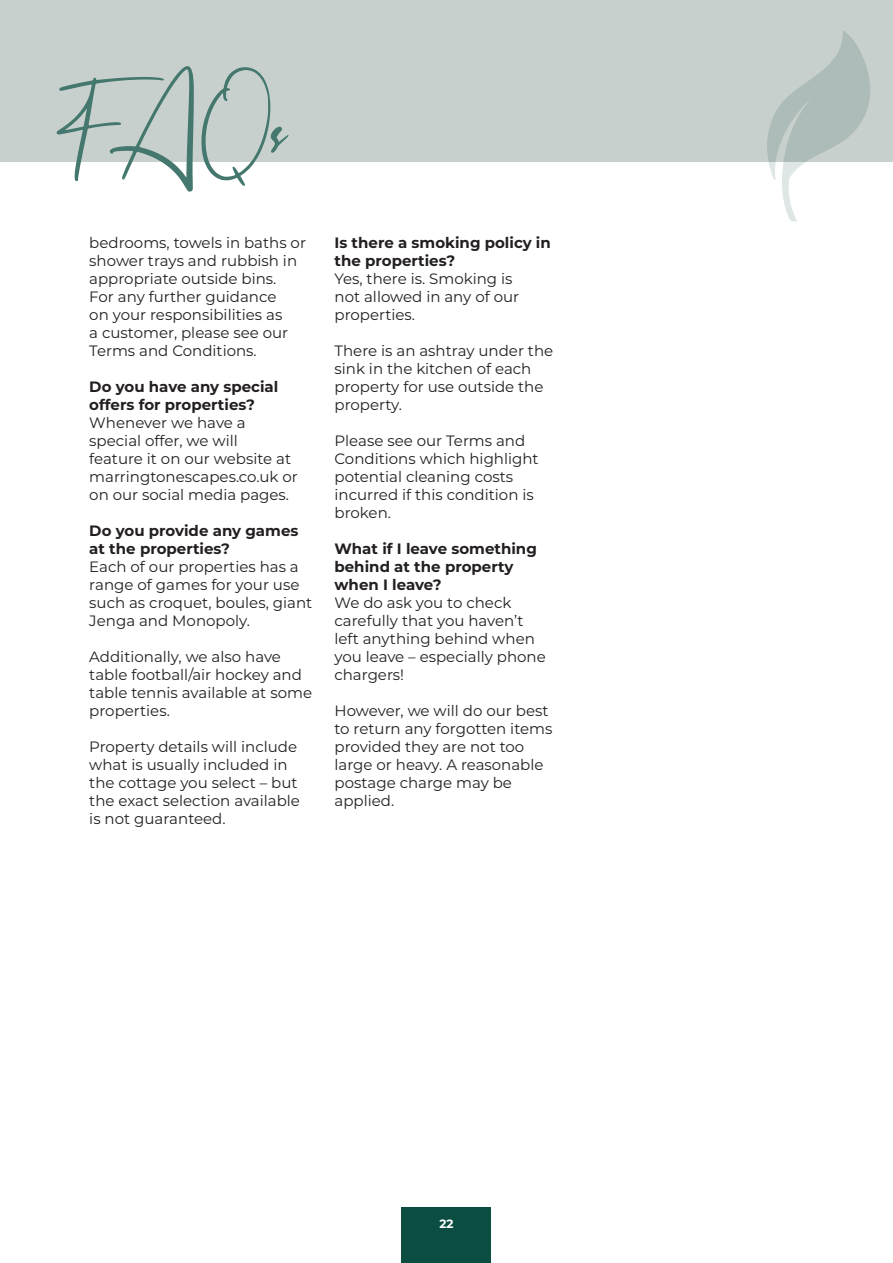
<style>
.page{position:relative;width:893px;height:1263px;background:#fff}
.page>*{position:absolute;margin:0;border:0;box-sizing:border-box;transform-origin:0 0}
.t1{font:79.2px "Flavellya";color:#44776d}
.t2{font:15px/18px "Montserrat";color:#231f20}
.t3{font:700 15px/18px "Montserrat";color:#231f20}
.t4{font:700 12px "Montserrat";color:#fff}
</style>
<div class="page">
<div style="left:0;top:0;width:893px;height:162px;background:#c7d0cd"></div>
<svg style="left:767px;top:30px;width:103px;height:192px"></svg>
<div style="left:402px;top:1208px;width:89px;height:55px;background:#0b4d40"></div>
<h1 class="t1" style="left:54px;top:81px;width:235px">FAQs</h1>
<p class="t2" style="left:89px;top:234px;width:218px">bedrooms, towels in baths or shower trays and rubbish in appropriate outside bins.<br>For any further guidance<br>on your responsibilities as<br>a customer, please see our<br>Terms and Conditions.</p>
<p class="t3" style="left:89px;top:377px;width:191px">Do you have any special offers for properties?</p>
<p class="t2" style="left:89px;top:414px;width:210px">Whenever we have a special offer, we will<br>feature it on our website at marringtonescapes.co.uk or on our social media pages.</p>
<p class="t3" style="left:89px;top:521px;width:211px">Do you provide any games at the properties?</p>
<p class="t2" style="left:89px;top:558px;width:224px">Each of our properties has a range of games for your use such as croquet, boules, giant<br>Jenga and Monopoly.</p>
<p class="t2" style="left:89px;top:648px;width:224px">Additionally, we also have table football/air hockey and table tennis available at some properties.</p>
<p class="t2" style="left:89px;top:738px;width:212px">Property details will include what is usually included in the cottage you select – but the exact selection available is not guaranteed.</p>
<p class="t3" style="left:334px;top:233px;width:218px">Is there a smoking policy in the properties?</p>
<p class="t2" style="left:334px;top:270px;width:186px">Yes, there is. Smoking is not allowed in any of our properties.</p>
<p class="t2" style="left:334px;top:342px;width:220px">There is an ashtray under the sink in the kitchen of each property for use outside the property.</p>
<p class="t2" style="left:334px;top:432px;width:206px">Please see our Terms and<br>Conditions which highlight potential cleaning costs incurred if this condition is broken.</p>
<p class="t3" style="left:334px;top:539px;width:204px">What if I leave something behind at the property when I leave?</p>
<p class="t2" style="left:334px;top:594px;width:213px">We do ask you to check carefully that you haven’t left anything behind when you leave – especially phone chargers!</p>
<p class="t2" style="left:334px;top:702px;width:219px">However, we will do our best to return any forgotten items provided they are not too large or heavy. A reasonable postage charge may be applied.</p>
<p class="t4" style="left:439px;top:1215px;width:16px">22</p>
</div>
